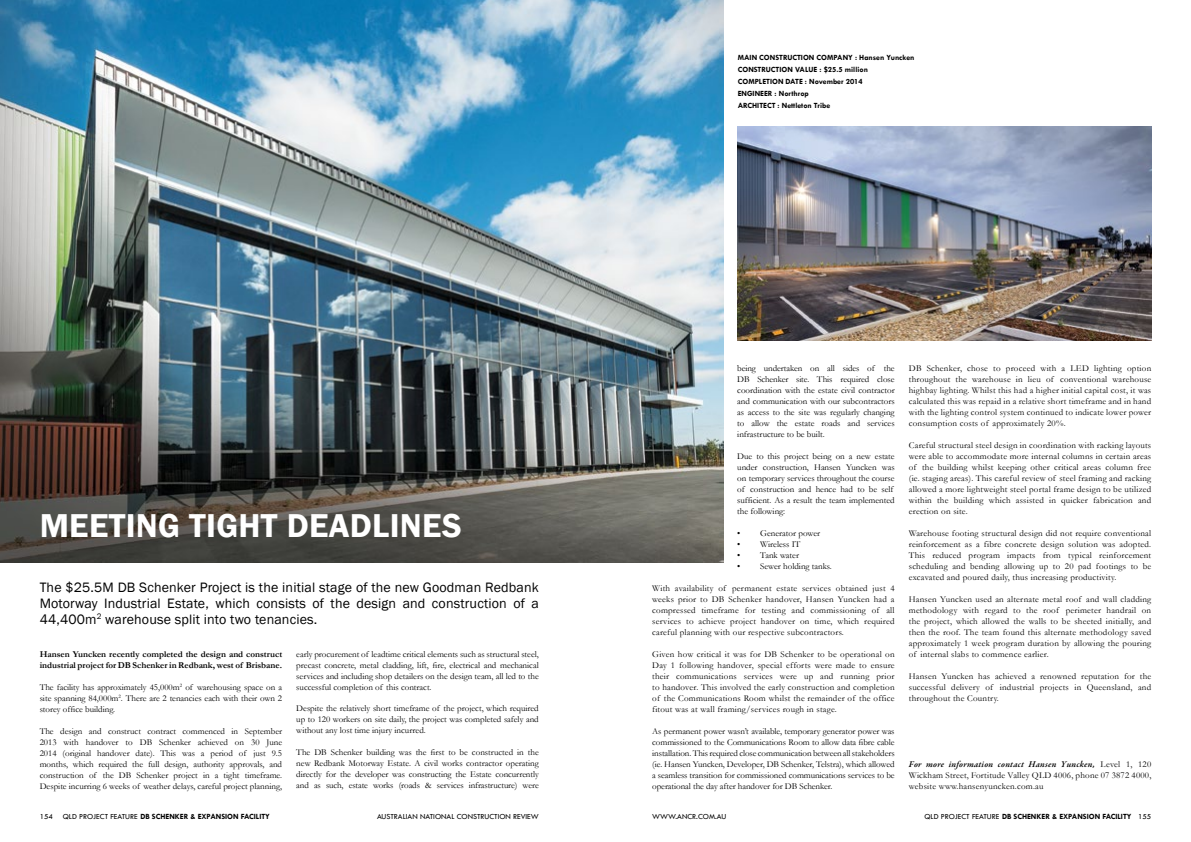
<style>
.page{position:relative;width:1191px;height:842px;background:#fff}
.page>*{position:absolute;margin:0;border:0;box-sizing:border-box;transform-origin:0 0}
.t1{font:600 34px "Franklin Gothic";letter-spacing:.01em;color:#fff}
.t2{font:14px/16px "Franklin Gothic";letter-spacing:.01em;color:#000;text-align:justify}
.t3{font:9px/11px "Garamond";color:#000;text-align:justify}
.t4{font:700 9px/11px "Garamond";color:#000}
.t5{font:9px/11px "Garamond";letter-spacing:.025em;color:#000}
.t6{font:italic 600 9px "Garamond Premr Pro";letter-spacing:.025em;color:#000}
.t7{font:700 8px/12px "Tw Cen";color:#000}
.t8{font:8px "Tw Cen";color:#000}
.s1{font-family:"Garamond";font-weight:400;font-style:normal}
.s2{font-weight:400}
</style>
<div class="page">
<img style="left:0;top:0;width:723px;height:563px">
<img style="left:737px;top:126px;width:414px;height:214px">
<h1 class="t1" style="left:40px;top:504px;width:423px">MEETING TIG HT DEADLINES</h1>
<h2 class="t2" style="left:40px;top:579px;width:500px">The $25.5M DB Schenker Project is the initial stage of the new Goodman Redbank Motorway Industrial Estate, which consists of the design and construction of a 44,400m<sup>2</sup> warehouse split into two tenancies.</h2>
<p class="t4" style="left:40px;top:648px;width:244px">Hansen Yuncken recently completed the design and construct industrial project for DB Schenker in Redbank, west of Brisbane.</p>
<p class="t3" style="left:40px;top:681px;width:244px">The facility has approximately 45,000m<sup>2</sup> of warehousing space on a site spanning 84,000m<sup>2</sup>. There are 2 tenancies each with their own 2 storey office building.</p>
<p class="t3" style="left:40px;top:725px;width:244px">The design and construct contract commenced in September 2013 with handover to DB Schenker achieved on 30 June 2014 (original handover date). This was a period of just 9.5 months, which required the full design, authority approvals, and construction of the DB Schenker project in a tight timeframe.<br>Despite incurring 6 weeks of weather delays, careful project planning,</p>
<p class="t3" style="left:296px;top:648px;width:244px">early procurement of leadtime critical elements such as structural steel, precast concrete, metal cladding, lift, fire, electrical and mechanical services and including shop detailers on the design team, all led to the successful completion of this contract.</p>
<p class="t3" style="left:296px;top:703px;width:244px">Despite the relatively short timeframe of the project, which required up to 120 workers on site daily, the project was completed safely and without any lost time injury incurred.</p>
<p class="t3" style="left:296px;top:747px;width:244px">The DB Schenker building was the first to be constructed in the new Redbank Motorway Estate. A civil works contractor operating directly for the developer was constructing the Estate concurrently and as such, estate works (roads &amp; services infrastructure) were</p>
<p class="t7" style="left:737px;top:51px;width:178px">Main Construction Company : Hansen Yuncken<br>CONSTRU</p>
<p class="t7" style="left:771px;top:63px;width:10px">CTION</p>
<p class="t7" style="left:795px;top:63px;width:74px">VALUE : $25.5 million</p>
<p class="t7" style="left:737px;top:75px;width:34px">COMPLETION</p>
<p class="t7" style="left:737px;top:75px;width:126px;text-indent:48px">DATE : November 2014<br>Engineer : Northrop<br>ARCHITECT : Nettleton Tribe</p>
<p class="t3" style="left:737px;top:362px;width:159px">being undertaken on all sides of the DB Schenker site. This required close coordination with the estate civil contractor and communication with our subcontractors as access to the site was regularly changing to allow the estate roads and services infrastructure to be built.</p>
<p class="t3" style="left:737px;top:450px;width:159px;text-align:left">Due to this project being on a new estate under construction, Hansen Yuncken was on temporary services throughout the course of construction and hence had to be self sufficient. As a result the team implemented the following:</p>
<p class="t3" style="left:737px;top:527px;width:84px">• Generator power</p>
<p class="t3" style="left:737px;top:538px;width:65px">• Wireless IT</p>
<p class="t3" style="left:737px;top:549px;width:63px">• Tank water</p>
<p class="t3" style="left:737px;top:560px;width:96px">• Sewer holding tanks.</p>
<p class="t3" style="left:652px;top:582px;width:244px">With availability of permanent estate services obtained just 4 weeks prior to DB Schenker handover, Hansen Yuncken had a compressed timeframe for testing and commissioning of all services to achieve project handover on time, which required careful planning with our respective subcontractors.</p>
<p class="t3" style="left:652px;top:648px;width:244px">Given how critical it was for DB Schenker to be operational on Day 1 following handover, special efforts were made to ensure their communications services were up and running prior to handover. This involved the early construction and completion of the Communications Room whilst the remainder of the office fitout was at wall framing/services rough in stage.</p>
<p class="t3" style="left:652px;top:725px;width:244px">As permanent power wasn’t available, temporary generator power was commissioned to the Communications Room to allow data fibre cable installation. This required close communication between all stakeholders (ie. Hansen Yuncken, Developer, DB Schenker, Telstra), which allowed a seamless transition for commissioned communications services to be operational the day after handover for DB Schenker.</p>
<p class="t3" style="left:909px;top:362px;width:244px">DB Schenker, chose to proceed with a LED lighting option throughout the warehouse in lieu of conventional warehouse highbay lighting. Whilst this had a higher initial capital cost, it was calculated this was repaid in a relative short timeframe and in hand with the lighting control system continued to indicate lower power consumption costs of approximately 20%.</p>
<p class="t3" style="left:909px;top:439px;width:244px">Careful structural steel design in coordination with racking layouts were able to accommodate more internal columns in certain areas of the building whilst keeping other critical areas column free (ie. staging areas). This careful review of steel framing and racking allowed a more lightweight steel portal frame design to be utilized within the building which assisted in quicker fabrication and erection on site.</p>
<p class="t3" style="left:909px;top:527px;width:244px">Warehouse footing structural design did not require conventional reinforcement as a fibre concrete design solution was adopted.<br>This reduced program impacts from typical reinforcement scheduling and bending allowing up to 20 pad footings to be excavated and poured daily, thus increasing productivity.</p>
<p class="t3" style="left:909px;top:593px;width:244px">Hansen Yuncken used an alternate metal roof and wall cladding methodology with regard to the roof perimeter handrail on the project, which allowed the walls to be sheeted initially, and then the roof. The team found this alternate methodology saved approximately 1 week program duration by allowing the pouring of internal slabs to commence earlier.</p>
<p class="t3" style="left:909px;top:670px;width:244px">Hansen Yuncken has achieved a renowned reputation for the successful delivery of industrial projects in Queensland, and throughout the Country.</p>
<p class="t6" style="left:909px;top:758px;width:244px">For more information contact Hansen Yuncken, <span class="s1">Level 1, 120</span></p>
<p class="t5" style="left:909px;top:769px;width:244px">Wickham Street, Fortitude Valley QLD 4006, phone 07 3872 4000, website www.hansenyuncken.com.au</p>
<p class="t7" style="left:40px;top:811px;width:232px"><span class="s2">154 QLD PROJECT FEATURE</span> DB SCHENKER &amp; EXPANSION FACILITY</p>
<p class="t8" style="left:377px;top:811px;width:163px">AUSTRALIAN NATIONAL CONSTRUCTION REVIEW</p>
<p class="t8" style="left:652px;top:811px;width:76px">WWW.ANCR.COM.AU</p>
<p class="t7" style="left:924px;top:810px;width:228px"><span class="s2">QLD PROJECT FEATURE</span> DB SCHENKER &amp; EXPANSION FACILITY <span class="s2">155</span></p>
</div>
